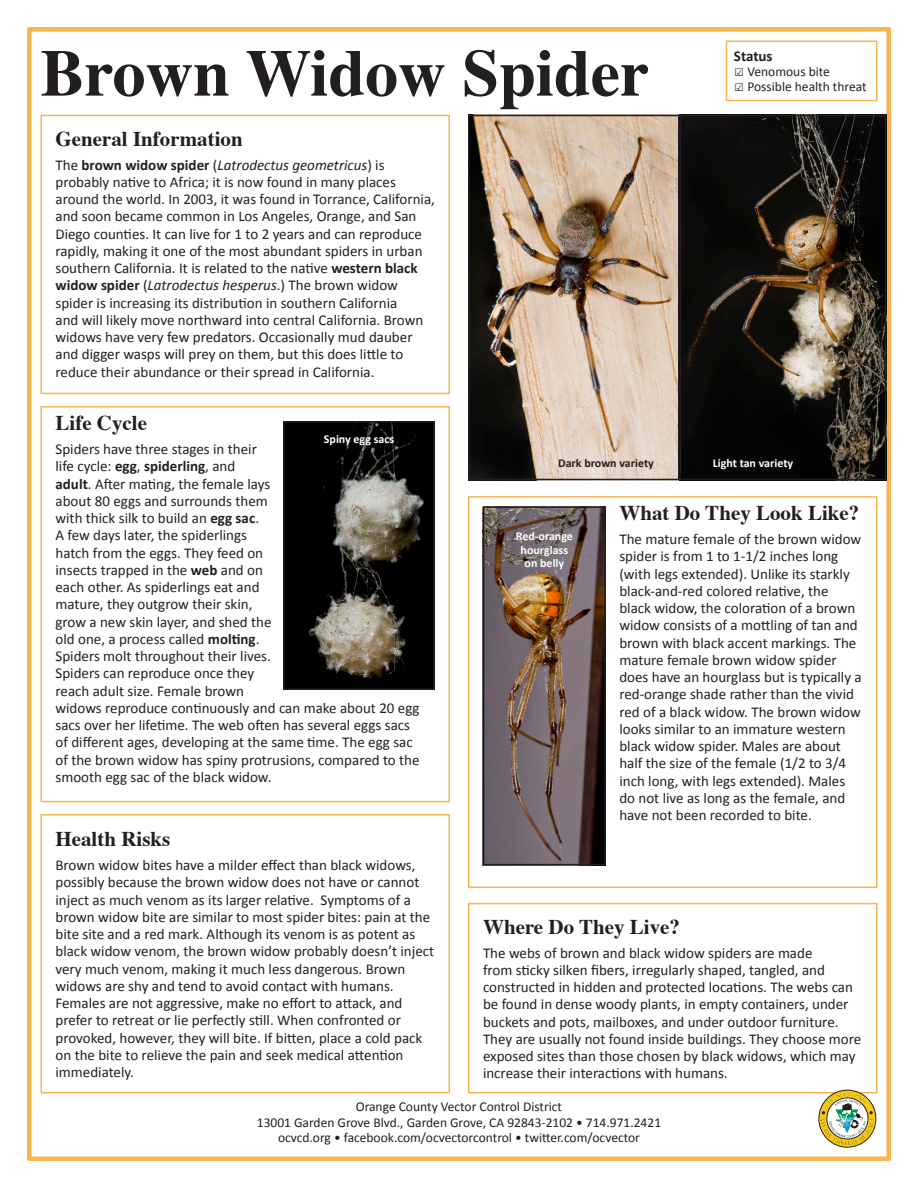
<style>
.page{position:relative;width:918px;height:1188px;background:#fff}
.page>*{position:absolute;margin:0;border:0;box-sizing:border-box;transform-origin:0 0}
.t1{font:700 66px "Times";color:#231f20}
.Subtitle_3{font:700 21px "Times";color:#231f20}
.Body{font:15px/17.2px "Calibri";color:#231f20}
.Status_title{font:700 15px "Calibri";color:#231f20}
.Green-good{font:13.5px/15.6px "Calibri";color:#231f20;text-align:center}
.Black{font:13.5px "Calibri";color:#231f20}
.Photo_label_white{font:700 12px/13.8px "Calibri";color:#fff;text-align:center}
.Photo_label_black{font:700 12px "Calibri";color:#231f20}
.s1{font-weight:700}
.s2{font-style:italic}
</style>
<div class="page">
<div style="left:27px;top:27px;width:864px;height:1134px;border:4px solid #fbb550"></div>
<div style="left:40px;top:115px;width:410px;height:279px;border:2px solid #fbb550"></div>
<div style="left:40px;top:406px;width:410px;height:396px;border:2px solid #fbb550"></div>
<div style="left:40px;top:814px;width:410px;height:280px;border:2px solid #fbb550"></div>
<div style="left:468px;top:496px;width:410px;height:392px;border:2px solid #fbb550"></div>
<div style="left:468px;top:903px;width:410px;height:191px;border:2px solid #fbb550"></div>
<img style="left:286px;top:424px;width:146px;height:263px">
<div style="left:283px;top:421px;width:152px;height:269px;border:2px solid #231f20"></div>
<img style="left:471px;top:118px;width:412px;height:359px">
<div style="left:468px;top:115px;width:212px;height:365px;border:2px solid #231f20"></div>
<div style="left:680px;top:115px;width:206px;height:365px;border:2px solid #231f20"></div>
<img style="left:486px;top:509px;width:117px;height:353px">
<div style="left:483px;top:506px;width:123px;height:359px;border:2px solid #231f20"></div>
<div style="left:726px;top:40px;width:152px;height:61px;border:2px solid #fbb550"></div>
<div style="left:819px;top:1090px;width:57px;height:58px;border:1px solid #231f20;border-radius:50%"></div>
<svg style="left:820px;top:1092px;width:55px;height:54px"></svg>
<p class="t1" style="left:40px;top:10px;width:610px">Brown Widow Spider</p>
<p class="Subtitle_3" style="left:56px;top:118px;width:189px">General Information</p>
<p class="Body" style="left:56px;top:156px;width:381px">The <span class="s1">brown widow spider</span> (<span class="s2">Latrodectus geometricus</span>) is probably native to Africa; it is now found in many places around the world. In 2003, it was found in Torrance, California, and soon became common in Los Angeles, Orange, and San Diego counties. It can live for 1 to 2 years and can reproduce rapidly, making it one of the most abundant spiders in urban southern California. It is related to the native <span class="s1">western black widow spider</span> (<span class="s2">Latrodectus hesperus</span>.) The brown widow spider is increasing its distribution in southern California<br>and will likely move northward into central California. Brown widows have very few predators. Occasionally mud dauber and digger wasps will prey on them, but this does little to reduce their abundance or their spread in California.</p>
<p class="Subtitle_3" style="left:56px;top:403px;width:93px">Life Cycle</p>
<p class="Body" style="left:56px;top:441px;width:366px">Spiders have three stages in their<br>life cycle: <span class="s1">egg</span>, <span class="s1">spiderling</span>, and<br><span class="s1">adult</span>. After mating, the female lays<br>about 80 eggs and surrounds them<br>with thick silk to build an <span class="s1">egg sac</span>.<br>A few days later, the spiderlings<br>hatch from the eggs. They feed on<br>insects trapped in the <span class="s1">web</span> and on<br>each other. As spiderlings eat and<br>mature, they outgrow their skin,<br>grow a new skin layer, and shed the<br>old one, a process called <span class="s1">molting</span>.<br>Spiders molt throughout their lives.<br>Spiders can reproduce once they<br>reach adult size. Female brown<br>widows reproduce continuously and can make about 20 egg sacs over her lifetime. The web often has several eggs sacs of different ages, developing at the same time. The egg sac of the brown widow has spiny protrusions, compared to the smooth egg sac of the black widow.</p>
<p class="Status_title" style="left:734px;top:47px;width:40px">Status</p>
<p class="Black" style="left:734px;top:63px;width:98px">☑ Venomous bite</p>
<p class="Green-good" style="left:734px;top:79px;width:134px">☑ Possible health threat</p>
<p class="Photo_label_white" style="left:324px;top:432px;width:72px">Spiny egg sacs</p>
<p class="Photo_label_black" style="left:558px;top:456px;width:97px">Dark brown variety</p>
<p class="Photo_label_white" style="left:713px;top:457px;width:82px">Light tan variety</p>
<p class="Subtitle_3" style="left:619px;top:493px;width:242px">What Do They Look Like?</p>
<p class="Body" style="left:619px;top:531px;width:244px">The mature female of the brown widow spider is from 1 to 1-1/2 inches long (with legs extended). Unlike its starkly black-and-red colored relative, the black widow, the coloration of a brown widow consists of a mottling of tan and brown with black accent markings. The mature female brown widow spider does have an hourglass but is typically a red-orange shade rather than the vivid red of a black widow. The brown widow looks similar to an immature western black widow spider. Males are about half the size of the female (1/2 to 3/4 inch long, with legs extended). Males do not live as long as the female, and have not been recorded to bite.</p>
<p class="Photo_label_white" style="left:516px;top:529px;width:59px">Red-orange hourglass on belly</p>
<p class="Subtitle_3" style="left:56px;top:819px;width:116px">Health Risks</p>
<p class="Body" style="left:56px;top:857px;width:380px">Brown widow bites have a milder effect than black widows, possibly because the brown widow does not have or cannot inject as much venom as its larger relative. Symptoms of a brown widow bite are similar to most spider bites: pain at the bite site and a red mark. Although its venom is as potent as black widow venom, the brown widow probably doesn’t inject very much venom, making it much less dangerous. Brown widows are shy and tend to avoid contact with humans.<br>Females are not aggressive, make no effort to attack, and prefer to retreat or lie perfectly still. When confronted or provoked, however, they will bite. If bitten, place a cold pack on the bite to relieve the pain and seek medical attention immediately.</p>
<p class="Subtitle_3" style="left:483px;top:906px;width:198px">Where Do They Live?</p>
<p class="Body" style="left:483px;top:944px;width:380px">The webs of brown and black widow spiders are made<br>from sticky silken fibers, irregularly shaped, tangled, and constructed in hidden and protected locations. The webs can be found in dense woody plants, in empty containers, under buckets and pots, mailboxes, and under outdoor furniture.<br>They are usually not found inside buildings. They choose more exposed sites than those chosen by black widows, which may increase their interactions with humans.</p>
<p class="Green-good" style="left:257px;top:1099px;width:406px">Orange County Vector Control District<br>13001 Garden Grove Blvd., Garden Grove, CA 92843-2102 • 714.971.2421 ocvcd.org • facebook.com/ocvectorcontrol • twitter.com/ocvector</p>
</div>
